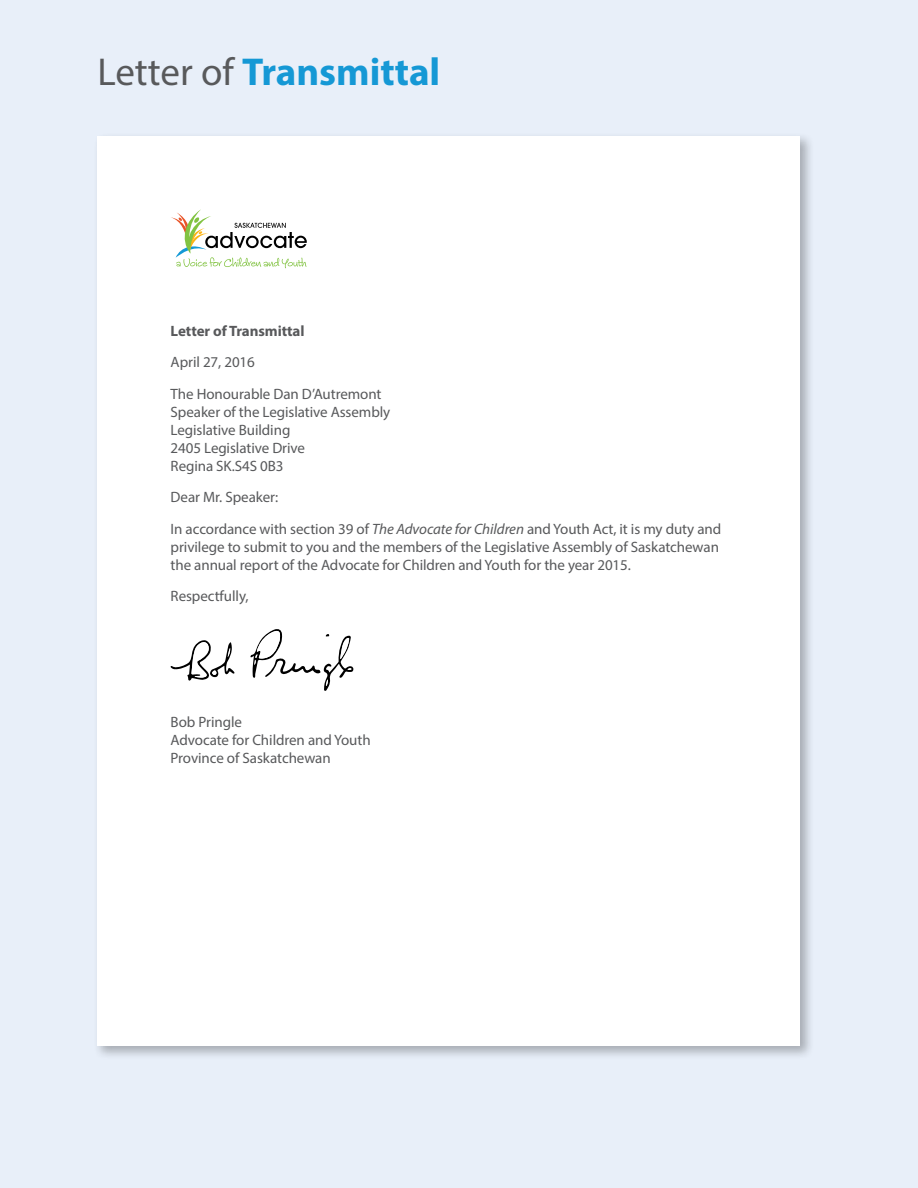
<style>
.page{position:relative;width:918px;height:1188px;background:#e8eff9}
.page>*{position:absolute;margin:0;border:0;box-sizing:border-box;transform-origin:0 0}
.t1{font:700 39px "Myriad Pro";color:#1598d5}
.t2{font:15px/18px "Myriad Pro";letter-spacing:-.005em;color:#58595b}
.t3{font:700 15px "Myriad Pro";letter-spacing:-.005em;color:#58595b}
.s1{font-weight:400;color:#58595b}
.s2{font-style:italic}
</style>
<div class="page">
<div style="left:94px;top:132px;width:720px;height:928px;background:#000;opacity:.28"></div>
<div style="left:98px;top:136px;width:702px;height:910px;background:#fff"></div>
<svg style="left:171px;top:209px;width:136px;height:59px"></svg>
<svg style="left:250px;top:629px;width:103px;height:62px"></svg>
<svg style="left:171px;top:640px;width:64px;height:41px"></svg>
<h1 class="t1" style="left:98px;top:46px;width:344px"><span class="s1">Letter of</span> Transmittal</h1>
<p class="t3" style="left:171px;top:321px;width:135px">Letter of Transmittal</p>
<p class="t2" style="left:171px;top:346px;width:212px;line-height:31.5px">April 27, 2016<br>The Honourable Dan D’Autremont</p>
<p class="t2" style="left:171px;top:403px;width:221px">Speaker of the Legislative Assembly<br>Legislative Building<br>2405 Legislative Drive<br>Regina SK.S4S 0B3</p>
<p class="t2" style="left:171px;top:481px;width:552px;line-height:31.5px">Dear Mr. Speaker:<br>In accordance with section 39 of <span class="s2">The Advocate for Children</span> and Youth Act, it is my duty and</p>
<p class="t2" style="left:171px;top:538px;width:550px">privilege to submit to you and the members of the Legislative Assembly of Saskatchewan the annual report of the Advocate for Children and Youth for the year 2015.</p>
<p class="t2" style="left:171px;top:587px;width:79px">Respectfully,</p>
<p class="t2" style="left:171px;top:713px;width:202px">Bob Pringle<br>Advocate for Children and Youth<br>Province of Saskatchewan</p>
</div>
